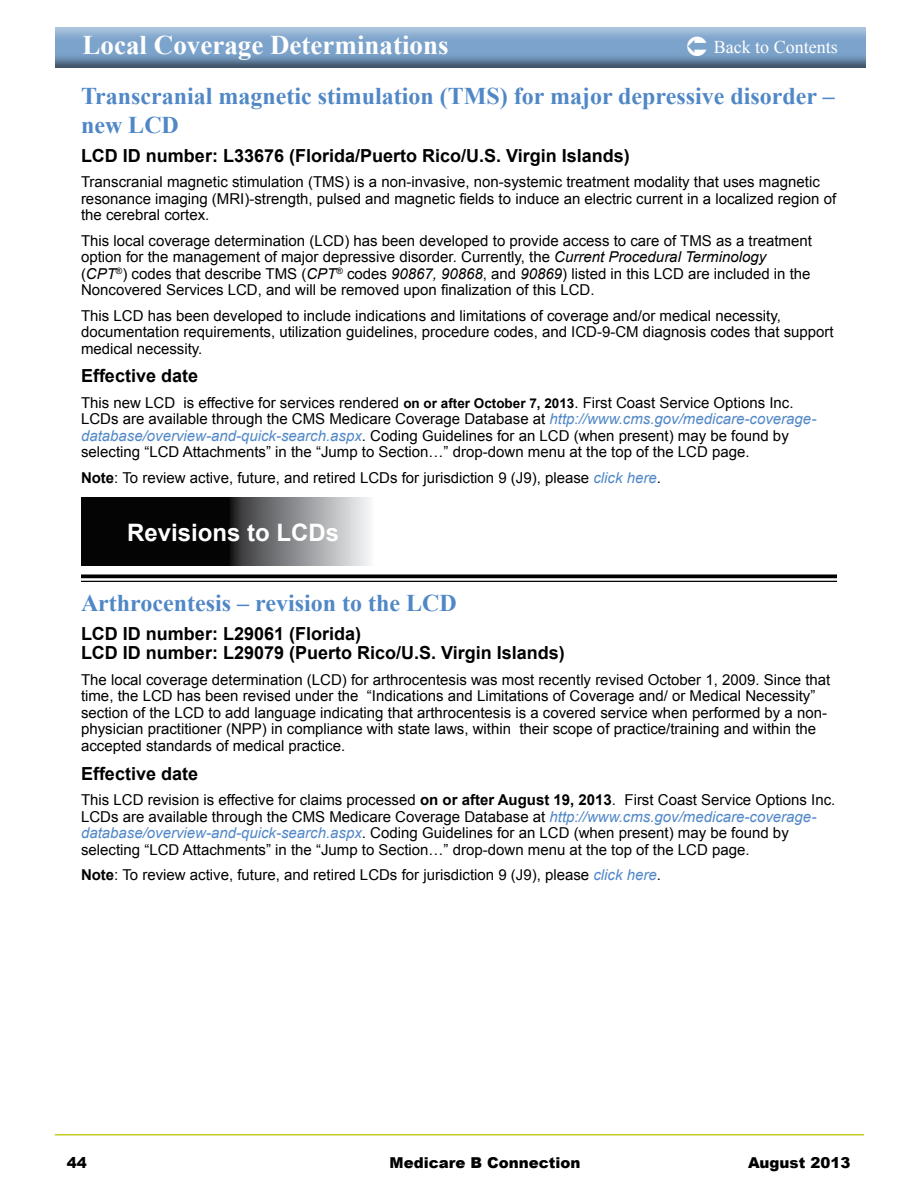
<style>
.page{position:relative;width:918px;height:1188px;background:#fff}
.page>*{position:absolute;margin:0;border:0;box-sizing:border-box;transform-origin:0 0}
.t1{font:700 27px "Times New Roman";color:#fff}
.t2{font:700 24px/28.8px "Times New Roman";color:#5087c7}
.t3{font:700 24px "Arial";color:#fff}
.t4{font:700 18px/19.8px "Arial";color:#000}
.t5{font:18px "Times New Roman";color:#fff}
.t6{font:15px/16.5px "Arial";color:#000}
.t7{font:900 15px "Arial";color:#000}
.s1{font-style:italic}
.s2{font-weight:700;font-size:13.5px}
.s3{font-style:italic;color:#5087c7}
.s4{font-weight:700}
</style>
<div class="page">
<hr style="left:55px;top:1134px;width:809px;height:2px;background:#c2cd23">
<img style="left:56px;top:27px;width:810px;height:40px">
<svg style="left:81px;top:498px;width:289px;height:68px;background:#484849"></svg>
<svg style="left:81px;top:574px;width:756px;height:4px;background:#1f1f1f"></svg>
<hr style="left:81px;top:581px;width:756px;height:1px;background:#000">
<svg style="left:688px;top:36px;width:19px;height:20px"></svg>
<h1 class="t1" style="left:83px;top:26px;width:367px">Local Coverage Determinations</h1>
<p class="t5" style="left:714px;top:35px;width:126px">Back to Contents</p>
<h2 class="t2" style="left:81px;top:81px;width:755px">Transcranial magnetic stimulation (TMS) for major depressive disorder – new LCD</h2>
<p class="t4" style="left:81px;top:146px;width:550px">LCD ID number: L33676 (Florida/Puerto Rico/U.S. Virgin Islands)</p>
<p class="t6" style="left:81px;top:174px;width:757px">Transcranial magnetic stimulation (TMS) is a non-invasive, non-systemic treatment modality that uses magnetic resonance imaging (MRI)-strength, pulsed and magnetic fields to induce an electric current in a localized region of the cerebral cortex.</p>
<p class="t6" style="left:81px;top:232px;width:732px">This local coverage determination (LCD) has been developed to provide access to care of TMS as a treatment option for the management of major depressive disorder. Currently, the <span class="s1">Current Procedural Terminology </span>(<span class="s1">CPT</span><sup>®</sup>) codes that describe TMS (<span class="s1">CPT</span><sup>®</sup> codes <span class="s1">90867, 90868</span>, and <span class="s1">90869</span>) listed in this LCD are included in the Noncovered Services LCD, and will be removed upon finalization of this LCD.</p>
<p class="t6" style="left:81px;top:307px;width:754px">This LCD has been developed to include indications and limitations of coverage and/or medical necessity, documentation requirements, utilization guidelines, procedure codes, and ICD-9-CM diagnosis codes that support medical necessity.</p>
<p class="t4" style="left:81px;top:367px;width:119px">Effective date</p>
<p class="t6" style="left:81px;top:395px;width:737px">This new LCD is effective for services rendered <span class="s2">on or after October 7, 2013</span>. First Coast Service Options Inc.<br>LCDs are available through the CMS Medicare Coverage Database at <span class="s3">http://www.cms.gov/medicare-coverage&shy;database/overview-and-quick-search.aspx</span>. Coding Guidelines for an LCD (when present) may be found by selecting “LCD Attachments” in the “Jump to Section…” drop-down menu at the top of the LCD page.</p>
<p class="t6" style="left:81px;top:470px;width:581px"><span class="s4">Note</span>: To review active, future, and retired LCDs for jurisdiction 9 (J9), please <span class="s3">click here</span>.</p>
<h2 class="t3" style="left:127px;top:516px;width:214px">Revisions to LCDs</h2>
<h2 class="t2" style="left:81px;top:588px;width:377px">Arthrocentesis – revision to the LCD</h2>
<p class="t4" style="left:81px;top:624px;width:485px">LCD ID number: L29061 (Florida)<br>LCD ID number: L29079 (Puerto Rico/U.S. Virgin Islands)</p>
<p class="t6" style="left:81px;top:672px;width:751px">The local coverage determination (LCD) for arthrocentesis was most recently revised October 1, 2009. Since that time, the LCD has been revised under the “Indications and Limitations of Coverage and/ or Medical Necessity” section of the LCD to add language indicating that arthrocentesis is a covered service when performed by a non&shy;physician practitioner (NPP) in compliance with state laws, within their scope of practice/training and within the accepted standards of medical practice.</p>
<p class="t4" style="left:81px;top:764px;width:119px">Effective date</p>
<p class="t6" style="left:81px;top:792px;width:756px">This LCD revision is effective for claims processed <span class="s4">on or after August 19, 2013</span>. First Coast Service Options Inc.<br>LCDs are available through the CMS Medicare Coverage Database at <span class="s3">http://www.cms.gov/medicare-coverage&shy;database/overview-and-quick-search.aspx</span>. Coding Guidelines for an LCD (when present) may be found by selecting “LCD Attachments” in the “Jump to Section…” drop-down menu at the top of the LCD page.</p>
<p class="t6" style="left:81px;top:867px;width:581px"><span class="s4">Note</span>: To review active, future, and retired LCDs for jurisdiction 9 (J9), please <span class="s3">click here</span>.</p>
<p class="t7" style="left:67px;top:1151px;width:22px">44</p>
<p class="t7" style="left:390px;top:1151px;width:193px">Medicare B Connection</p>
<p class="t7" style="left:748px;top:1151px;width:104px">August 2013</p>
</div>
